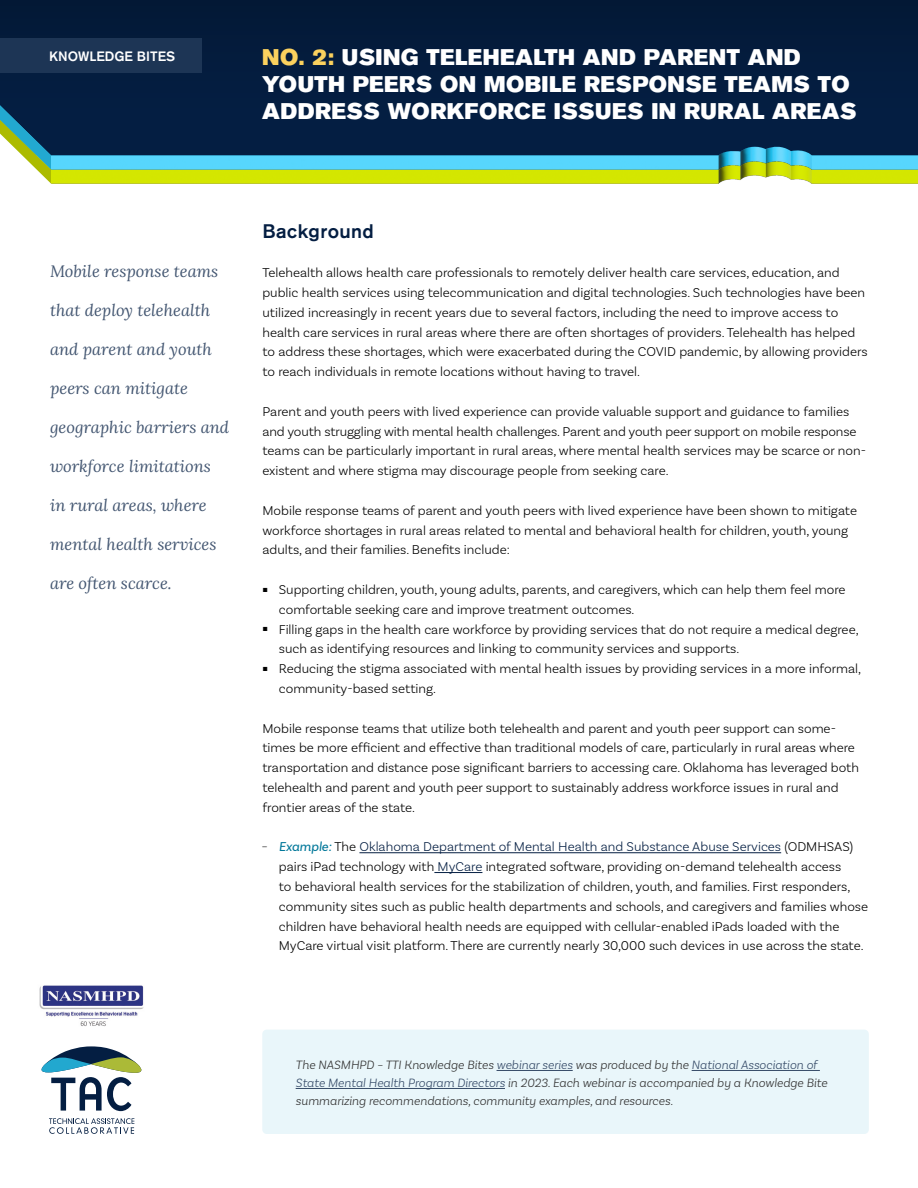
<style>
.page{position:relative;width:918px;height:1188px;background:#fff}
.page>*{position:absolute;margin:0;border:0;box-sizing:border-box;transform-origin:0 0}
.Heading_1{font:22.5px/27px "Akzidenz Grotesk BQ Super";letter-spacing:.02em;color:#fff}
.Heading_2{font:500 19.5px "Akzidenz Grotesk BQ";letter-spacing:.02em;color:#041e42}
.Synopsis{font:italic 16.5px "Lora";color:#435671}
.t1{font:300 13.5px/19.8px "Basic Sans";color:#000}
.t2{font:500 13.5px "Akzidenz Grotesk BQ";color:#fff}
.Credit{font:italic 300 12.75px/18px "Basic Sans";color:#333}
.s1{color:#fbd15e}
.s2{font-weight:400;font-style:italic;color:#079}
.s3{color:#041e42}
.s4{color:#364b68}
</style>
<div class="page">
<img style="left:81px;top:170px;width:837px;height:13px">
<img style="left:81px;top:155px;width:837px;height:15px">
<svg style="left:0;top:0;width:918px;height:155px;background:#041c3e"></svg>
<svg style="left:0;top:92px;width:81px;height:92px"></svg>
<div style="left:0;top:38px;width:202px;height:34px;background:#1d3555"></div>
<img style="left:39px;top:985px;width:105px;height:42px">
<svg style="left:49px;top:1118px;width:85px;height:16px"></svg>
<svg style="left:42px;top:1046px;width:99px;height:65px"></svg>
<hr style="left:359px;top:852px;width:422px;height:1px;background:#041e42">
<hr style="left:434px;top:872px;width:48px;height:1px;background:#041e42">
<div style="left:262px;top:1030px;width:607px;height:104px;background:#e9f6fa;border-radius:4px"></div>
<hr style="left:497px;top:1070px;width:76px;height:1px;background:#364b68">
<hr style="left:692px;top:1070px;width:128px;height:1px;background:#364b68">
<hr style="left:296px;top:1088px;width:209px;height:1px;background:#364b68">
<p class="t2" style="left:49px;top:48px;width:127px">KNOWLEDGE BITES</p>
<h1 class="Heading_1" style="left:262px;top:44px;width:596px"><span class="s1">NO. 2:</span> USING TELEHEALTH AND PARENT AND<br>YOUTH PEERS ON MOBILE RESPONSE TEAMS TO<br>ADDRESS WORKFORCE ISSUES IN RURAL AREAS</h1>
<p class="Synopsis" style="left:50px;top:260px;width:170px">Mobile response teams</p>
<p class="Synopsis" style="left:50px;top:299px;width:162px">that deploy telehealth</p>
<p class="Synopsis" style="left:50px;top:338px;width:163px">and parent and youth</p>
<p class="Synopsis" style="left:50px;top:377px;width:139px">peers can mitigate</p>
<p class="Synopsis" style="left:50px;top:416px;width:181px">geographic barriers and</p>
<p class="Synopsis" style="left:50px;top:455px;width:162px">workforce limitations</p>
<p class="Synopsis" style="left:50px;top:494px;width:158px">in rural areas, where</p>
<p class="Synopsis" style="left:50px;top:533px;width:168px">mental health services</p>
<p class="Synopsis" style="left:50px;top:572px;width:123px">are often scarce.</p>
<h2 class="Heading_2" style="left:262px;top:219px;width:113px">Background</h2>
<p class="t1" style="left:262px;top:263px;width:607px">Telehealth allows health care professionals to remotely deliver health care services, education, and public health services using telecommunication and digital technologies. Such technologies have been utilized increasingly in recent years due to several factors, including the need to improve access to health care services in rural areas where there are often shortages of providers. Telehealth has helped to address these shortages, which were exacerbated during the COVID pandemic, by allowing providers to reach individuals in remote locations without having to travel.</p>
<p class="t1" style="left:262px;top:401px;width:605px">Parent and youth peers with lived experience can provide valuable support and guidance to families and youth struggling with mental health challenges. Parent and youth peer support on mobile response teams can be particularly important in rural areas, where mental health services may be scarce or non&shy;existent and where stigma may discourage people from seeking care.</p>
<p class="t1" style="left:262px;top:500px;width:596px">Mobile response teams of parent and youth peers with lived experience have been shown to mitigate workforce shortages in rural areas related to mental and behavioral health for children, youth, young adults, and their families. Benefits include:</p>
<p class="t1" style="left:279px;top:579px;width:568px;text-indent:-16px"><sup>▪</sup> Supporting children, youth, young adults, parents, and caregivers, which can help them feel more comfortable seeking care and improve treatment outcomes.</p>
<p class="t1" style="left:279px;top:619px;width:581px;text-indent:-16px"><sup>▪</sup> Filling gaps in the health care workforce by providing services that do not require a medical degree, such as identifying resources and linking to community services and supports.</p>
<p class="t1" style="left:279px;top:659px;width:584px;text-indent:-16px"><sup>▪</sup> Reducing the stigma associated with mental health issues by providing services in a more informal, community-based setting.</p>
<p class="t1" style="left:262px;top:718px;width:598px">Mobile response teams that utilize both telehealth and parent and youth peer support can some&shy;times be more efficient and effective than traditional models of care, particularly in rural areas where transportation and distance pose significant barriers to accessing care. Oklahoma has leveraged both telehealth and parent and youth peer support to sustainably address workforce issues in rural and frontier areas of the state.</p>
<p class="t1" style="left:279px;top:837px;width:591px;text-indent:-16px"><sup>–</sup> <span class="s2">Example:</span> The <span class="s3">Oklahoma Department of Mental Health and Substance Abuse Services</span> (ODMHSAS) pairs iPad technology with <span class="s3">MyCare</span> integrated software, providing on-demand telehealth access<br>to behavioral health services for the stabilization of children, youth, and families. First responders, community sites such as public health departments and schools, and caregivers and families whose children have behavioral health needs are equipped with cellular-enabled iPads loaded with the MyCare virtual visit platform. There are currently nearly 30,000 such devices in use across the state.</p>
<p class="Credit" style="left:296px;top:1056px;width:533px">The NASMHPD – TTI Knowledge Bites <span class="s4">webinar series</span> was produced by the <span class="s4">National Association of<br>State Mental Health Program Directors</span> in 2023. Each webinar is accompanied by a Knowledge Bite summarizing recommendations, community examples, and resources.</p>
</div>
